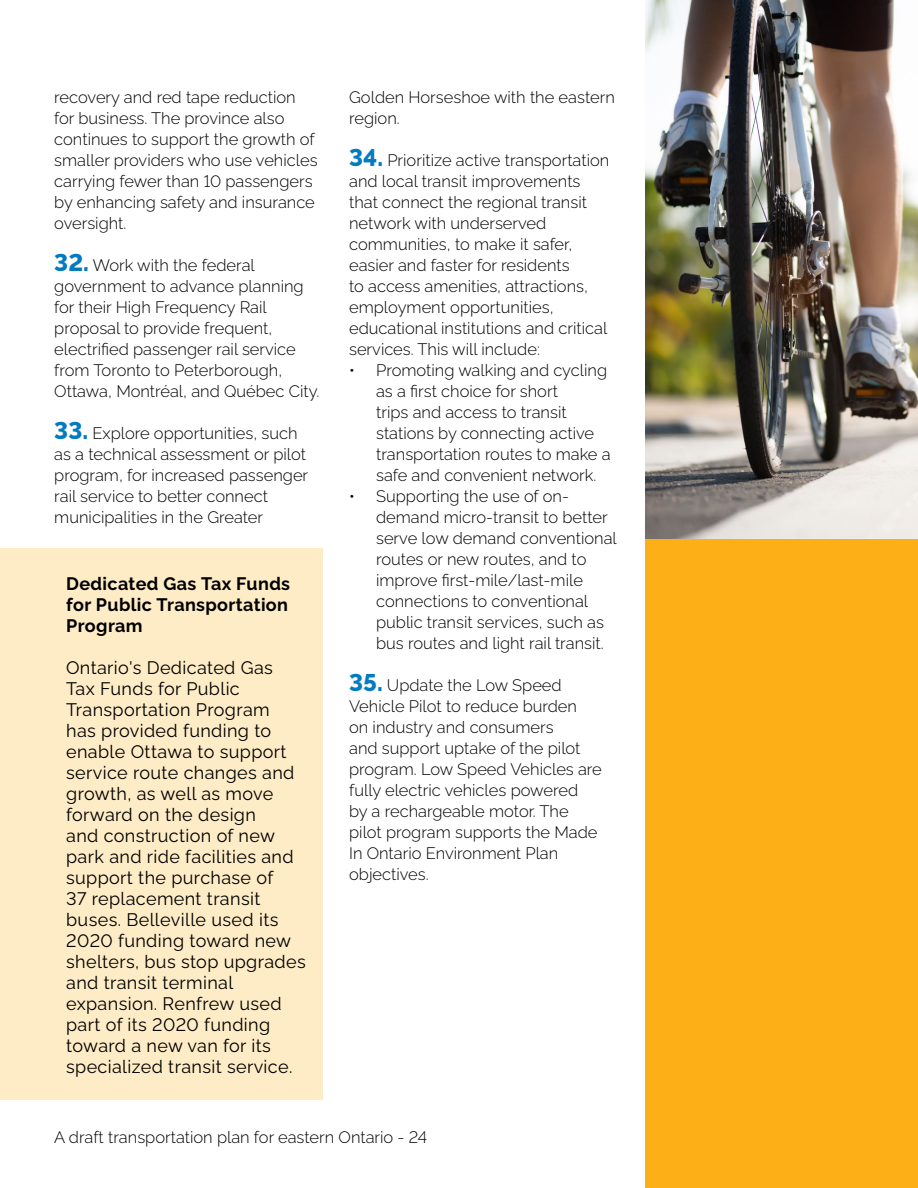
<style>
.page{position:relative;width:918px;height:1188px;background:#fff}
.page>*{position:absolute;margin:0;border:0;box-sizing:border-box;transform-origin:0 0}
.t1{font:18px/21px "Raleway";letter-spacing:.02em;color:#000}
.t2{font:700 18px/21px "Raleway";letter-spacing:.02em;color:#000;text-align:justify}
.t3{font:300 16.5px/21px "Raleway";color:#000}
.s1{font-weight:800;font-size:24px;color:#047bc1}
</style>
<div class="page">
<div style="left:646px;top:525px;width:272px;height:663px;background:#fcaf17"></div>
<div style="left:0;top:548px;width:322px;height:552px;background:#feecc7"></div>
<img style="left:646px;top:0;width:272px;height:539px">
<p class="t3" style="left:54px;top:85px;width:265px">recovery and red tape reduction for business. The province also continues to support the growth of smaller providers who use vehicles carrying fewer than 10 passengers by enhancing safety and insurance oversight.</p>
<p class="t3" style="left:54px;top:253px;width:267px"><span class="s1">32.</span> Work with the federal government to advance planning for their High Frequency Rail proposal to provide frequent, electrified passenger rail service from Toronto to Peterborough,<br>Ottawa, Montréal, and Québec City.</p>
<p class="t3" style="left:54px;top:421px;width:255px"><span class="s1">33.</span> Explore opportunities, such as a technical assessment or pilot program, for increased passenger rail service to better connect municipalities in the Greater</p>
<p class="t2" style="left:66px;top:571px;width:226px">Dedicated Gas Tax Funds for Public Transportation Program</p>
<p class="t1" style="left:66px;top:655px;width:241px">Ontario's Dedicated Gas<br>Tax Funds for Public<br>Transportation Program<br>has provided funding to enable Ottawa to support service route changes and growth, as well as move forward on the design<br>and construction of new park and ride facilities and support the purchase of<br>37 replacement transit buses. Belleville used its<br>2020 funding toward new shelters, bus stop upgrades and transit terminal expansion. Renfrew used part of its 2020 funding toward a new van for its specialized transit service.</p>
<p class="t3" style="left:349px;top:85px;width:267px">Golden Horseshoe with the eastern region.</p>
<p class="t3" style="left:349px;top:148px;width:262px"><span class="s1">34.</span> Prioritize active transportation and local transit improvements that connect the regional transit network with underserved communities, to make it safer, easier and faster for residents<br>to access amenities, attractions, employment opportunities, educational institutions and critical services. This will include:</p>
<p class="t3" style="left:376px;top:358px;width:236px;text-indent:-27px">• Promoting walking and cycling as a first choice for short<br>trips and access to transit stations by connecting active transportation routes to make a safe and convenient network.</p>
<p class="t3" style="left:376px;top:484px;width:242px;text-indent:-27px">• Supporting the use of on&shy;demand micro-transit to better serve low demand conventional routes or new routes, and to improve first-mile/last-mile connections to conventional public transit services, such as bus routes and light rail transit.</p>
<p class="t3" style="left:349px;top:673px;width:254px"><span class="s1">35.</span> Update the Low Speed<br>Vehicle Pilot to reduce burden<br>on industry and consumers<br>and support uptake of the pilot program. Low Speed Vehicles are fully electric vehicles powered<br>by a rechargeable motor. The pilot program supports the Made<br>In Ontario Environment Plan objectives.</p>
<p class="t3" style="left:54px;top:1125px;width:375px">A draft transportation plan for eastern Ontario - 24</p>
</div>
